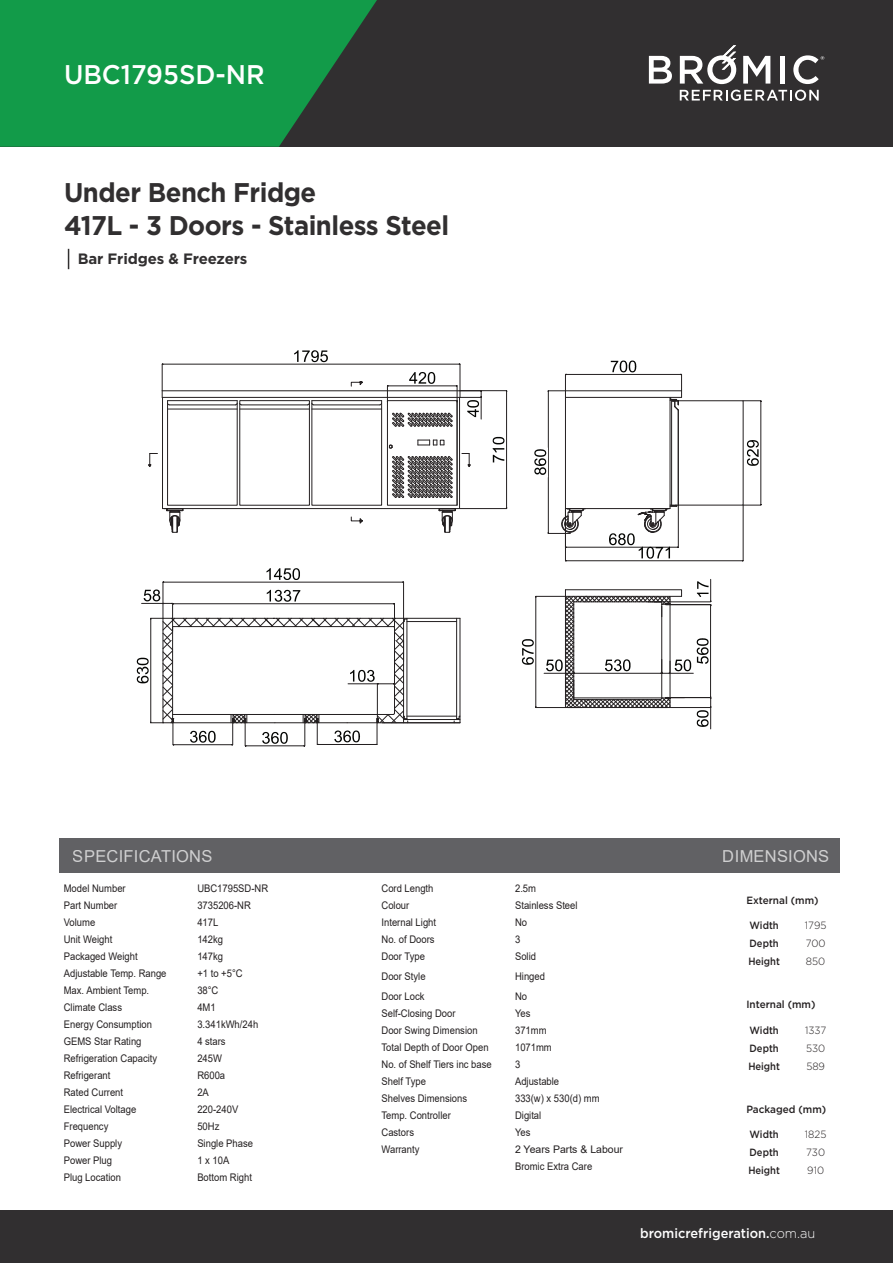
<style>
.page{position:relative;width:893px;height:1263px;background:#fff}
.page>*{position:absolute;margin:0;border:0;box-sizing:border-box;transform-origin:0 0}
.t1{font:700 27px/33px "Gotham";letter-spacing:-.02em;color:#312f30;scale:.95 1}
.t2{font:500 27px "Gotham";color:#fff;scale:.95 1}
.t3{font:16.5px "Arial";letter-spacing:.015em;color:#fff}
.t4{font:700 15px "Gotham";letter-spacing:-.01em;color:#312f30}
.t5{font:500 13.5px "Gotham";color:#fff;scale:.95 1}
.t6{font:10.5px "Arial";color:#231f20;scale:.9 1}
.t7{font:500 10.5px/18px "Gotham";color:#231f20;text-align:justify;scale:.9 1}
.t8{font:500 10.5px "Gotham";color:#231f20;scale:.95 1}
.t9{font:10.5px/17px "Arial";color:#231f20}
.t10{font:300 10.5px/18px "Gotham";color:#231f20;text-align:justify;scale:.95 1}
.s1{font-weight:300}
</style>
<div class="page">
<div style="left:60px;top:838px;width:780px;height:35px;background:#616164"></div>
<div style="left:0;top:0;width:893px;height:147px;background:#312f30"></div>
<svg style="left:0;top:0;width:377px;height:147px;background:#158e46"></svg>
<div style="left:0;top:1211px;width:893px;height:52px;background:#312f30"></div>
<svg style="left:68px;top:249px;width:1px;height:20px"></svg>
<svg style="left:649px;top:56px;width:23px;height:28px"></svg>
<svg style="left:743px;top:56px;width:27px;height:28px"></svg>
<div style="left:780px;top:56px;width:5px;height:28px;background:#fff"></div>
<svg style="left:793px;top:55px;width:31px;height:29px"></svg>
<svg style="left:680px;top:45px;width:56px;height:39px"></svg>
<svg style="left:680px;top:90px;width:139px;height:11px"></svg>
<svg style="left:136px;top:350px;width:625px;height:380px"></svg>
<hr style="left:407px;top:716px;width:50px;height:1px;background:#231f20">
<hr style="left:407px;top:621px;width:50px;height:1px;background:#231f20">
<svg style="left:454px;top:715px;width:6px;height:7px"></svg>
<hr style="left:404px;top:719px;width:56px;height:1px;background:#231f20">
<hr style="left:456px;top:618px;width:1px;height:101px;background:#231f20">
<hr style="left:460px;top:618px;width:1px;height:105px;background:#231f20">
<hr style="left:382px;top:722px;width:78px;height:1px;background:#231f20">
<hr style="left:274px;top:618px;width:186px;height:1px;background:#231f20">
<hr style="left:403px;top:582px;width:1px;height:36px;background:#231f20">
<hr style="left:163px;top:582px;width:1px;height:36px;background:#231f20">
<hr style="left:164px;top:582px;width:239px;height:1px;background:#231f20">
<svg style="left:267px;top:551px;width:44px;height:29px"></svg>
<svg style="left:147px;top:453px;width:10px;height:16px"></svg>
<svg style="left:462px;top:453px;width:19px;height:16px"></svg>
<svg style="left:351px;top:516px;width:13px;height:15px"></svg>
<svg style="left:351px;top:381px;width:13px;height:6px"></svg>
<svg style="left:137px;top:589px;width:271px;height:158px"></svg>
<svg style="left:388px;top:444px;width:5px;height:5px"></svg>
<svg style="left:417px;top:440px;width:27px;height:6px"></svg>
<svg style="left:391px;top:456px;width:62px;height:42px;background:#7b797a"></svg>
<svg style="left:438px;top:508px;width:18px;height:25px"></svg>
<svg style="left:164px;top:508px;width:20px;height:25px"></svg>
<svg style="left:379px;top:364px;width:103px;height:63px"></svg>
<hr style="left:761px;top:401px;width:1px;height:103px;background:#231f20">
<svg style="left:743px;top:400px;width:19px;height:2px"></svg>
<svg style="left:743px;top:504px;width:19px;height:2px"></svg>
<svg style="left:747px;top:440px;width:12px;height:26px"></svg>
<hr style="left:743px;top:505px;width:1px;height:56px;background:#231f20">
<hr style="left:566px;top:560px;width:176px;height:1px;background:#231f20">
<svg style="left:522px;top:361px;width:190px;height:368px"></svg>
<div style="left:127px;top:443px;width:20px;height:32px;background:#fff"></div>
<div style="left:339px;top:522px;width:20px;height:13px;background:#fff"></div>
<div style="left:278px;top:535px;width:35px;height:32px;background:#fff"></div>
<div style="left:348px;top:368px;width:20px;height:13px;background:#fff"></div>
<div style="left:473px;top:452px;width:12px;height:13px;background:#fff"></div>
<div style="left:608px;top:564px;width:47px;height:22px;background:#fff"></div>
<h1 class="t2" style="left:64px;top:57px;width:213px">UBC1795SD-NR</h1>
<h1 class="t1" style="left:64px;top:176px;width:407px">Under Bench Fridge<br>417L - 3 Doors - Stainless Steel</h1>
<h3 class="t4" style="left:78px;top:249px;width:171px">Bar Fridges &amp; Freezers</h3>
<h2 class="t3" style="left:73px;top:845px;width:141px">SPECIFICATIONS</h2>
<h2 class="t3" style="left:723px;top:845px;width:108px">DIMENSIONS</h2>
<p class="t6" style="left:64px;top:881px;width:70px">Model Number</p>
<p class="t6" style="left:197px;top:881px;width:80px">UBC1795SD-NR</p>
<p class="t6" style="left:64px;top:898px;width:61px">Part Number</p>
<p class="t6" style="left:197px;top:898px;width:61px">3735206-NR</p>
<p class="t6" style="left:64px;top:915px;width:37px">Volume</p>
<p class="t6" style="left:197px;top:915px;width:25px">417L</p>
<p class="t6" style="left:64px;top:932px;width:56px">Unit Weight</p>
<p class="t6" style="left:197px;top:932px;width:30px">142kg</p>
<p class="t6" style="left:64px;top:949px;width:84px">Packaged Weight</p>
<p class="t6" style="left:197px;top:949px;width:30px">147kg</p>
<p class="t6" style="left:64px;top:966px;width:116px">Adjustable Temp. Range</p>
<p class="t6" style="left:197px;top:966px;width:52px">+1 to +5°C</p>
<p class="t6" style="left:64px;top:983px;width:96px">Max. Ambient Temp.</p>
<p class="t6" style="left:197px;top:983px;width:25px">38°C</p>
<p class="t6" style="left:64px;top:1000px;width:66px">Climate Class</p>
<p class="t6" style="left:197px;top:1000px;width:22px">4M1</p>
<p class="t6" style="left:64px;top:1017px;width:100px">Energy Consumption</p>
<p class="t6" style="left:197px;top:1017px;width:69px">3.341kWh/24h</p>
<p class="t6" style="left:64px;top:1034px;width:88px">GEMS Star Rating</p>
<p class="t6" style="left:197px;top:1034px;width:33px">4 stars</p>
<p class="t6" style="left:64px;top:1051px;width:105px">Refrigeration Capacity</p>
<p class="t6" style="left:197px;top:1051px;width:29px">245W</p>
<p class="t6" style="left:64px;top:1068px;width:53px">Refrigerant</p>
<p class="t6" style="left:197px;top:1068px;width:32px">R600a</p>
<p class="t6" style="left:64px;top:1085px;width:67px">Rated Current</p>
<p class="t6" style="left:197px;top:1085px;width:14px">2A</p>
<p class="t6" style="left:64px;top:1102px;width:82px">Electrical Voltage</p>
<p class="t6" style="left:197px;top:1102px;width:47px">220-240V</p>
<p class="t6" style="left:64px;top:1119px;width:51px">Frequency</p>
<p class="t6" style="left:197px;top:1119px;width:26px">50Hz</p>
<p class="t6" style="left:64px;top:1136px;width:66px">Power Supply</p>
<p class="t6" style="left:197px;top:1136px;width:63px">Single Phase</p>
<p class="t6" style="left:64px;top:1153px;width:55px">Power Plug</p>
<p class="t6" style="left:197px;top:1153px;width:37px">1 x 10A</p>
<p class="t6" style="left:64px;top:1170px;width:65px">Plug Location</p>
<p class="t6" style="left:197px;top:1170px;width:62px">Bottom Right</p>
<p class="t6" style="left:381px;top:881px;width:59px">Cord Length</p>
<p class="t6" style="left:515px;top:881px;width:25px">2.5m</p>
<p class="t6" style="left:381px;top:898px;width:32px">Colour</p>
<p class="t6" style="left:515px;top:898px;width:71px">Stainless Steel</p>
<p class="t6" style="left:381px;top:915px;width:62px">Internal Light</p>
<p class="t6" style="left:515px;top:915px;width:15px">No</p>
<p class="t6" style="left:381px;top:932px;width:60px">No. of Doors</p>
<p class="t6" style="left:515px;top:932px;width:7px">3</p>
<p class="t6" style="left:381px;top:949px;width:50px">Door Type</p>
<p class="t6" style="left:515px;top:949px;width:25px">Solid</p>
<p class="t6" style="left:381px;top:969px;width:51px">Door Style</p>
<p class="t6" style="left:515px;top:969px;width:35px">Hinged</p>
<p class="t6" style="left:381px;top:989px;width:49px">Door Lock</p>
<p class="t6" style="left:515px;top:989px;width:15px">No</p>
<p class="t6" style="left:381px;top:1006px;width:84px">Self-Closing Door</p>
<p class="t6" style="left:515px;top:1006px;width:19px">Yes</p>
<p class="t6" style="left:381px;top:1023px;width:108px">Door Swing Dimension</p>
<p class="t6" style="left:515px;top:1023px;width:37px">371mm</p>
<p class="t6" style="left:381px;top:1040px;width:121px">Total Depth of Door Open</p>
<p class="t6" style="left:515px;top:1040px;width:42px">1071mm</p>
<p class="t6" style="left:381px;top:1057px;width:124px">No. of Shelf Tiers inc base</p>
<p class="t6" style="left:515px;top:1057px;width:7px">3</p>
<p class="t6" style="left:381px;top:1074px;width:51px">Shelf Type</p>
<p class="t6" style="left:515px;top:1074px;width:51px">Adjustable</p>
<p class="t6" style="left:381px;top:1091px;width:97px">Shelves Dimensions</p>
<p class="t6" style="left:515px;top:1091px;width:95px">333(w) x 530(d) mm</p>
<p class="t6" style="left:381px;top:1108px;width:79px">Temp. Controller</p>
<p class="t6" style="left:515px;top:1108px;width:31px">Digital</p>
<p class="t6" style="left:381px;top:1125px;width:38px">Castors</p>
<p class="t6" style="left:515px;top:1125px;width:19px">Yes</p>
<p class="t6" style="left:381px;top:1142px;width:44px">Warranty</p>
<p class="t9" style="left:515px;top:1140px;width:109px">2 Years Parts &amp; Labour<br>Bromic Extra Care</p>
<p class="t8" style="left:746px;top:893px;width:77px">External (mm)</p>
<p class="t7" style="left:748px;top:916px;width:37px">Width Depth Height</p>
<p class="t10" style="left:805px;top:916px;width:24px">1795<br>700<br>850</p>
<p class="t8" style="left:746px;top:997px;width:74px">Internal (mm)</p>
<p class="t7" style="left:748px;top:1021px;width:37px">Width Depth Height</p>
<p class="t10" style="left:805px;top:1020px;width:24px">1337<br>530<br>589</p>
<p class="t8" style="left:746px;top:1102px;width:86px">Packaged (mm)</p>
<p class="t7" style="left:748px;top:1125px;width:37px">Width Depth Height</p>
<p class="t10" style="left:805px;top:1125px;width:24px;text-align:left">1825<br>730<br>910</p>
<p class="t5" style="left:640px;top:1224px;width:186px">bromicrefrigeration.<span class="s1">com.au</span></p>
</div>
